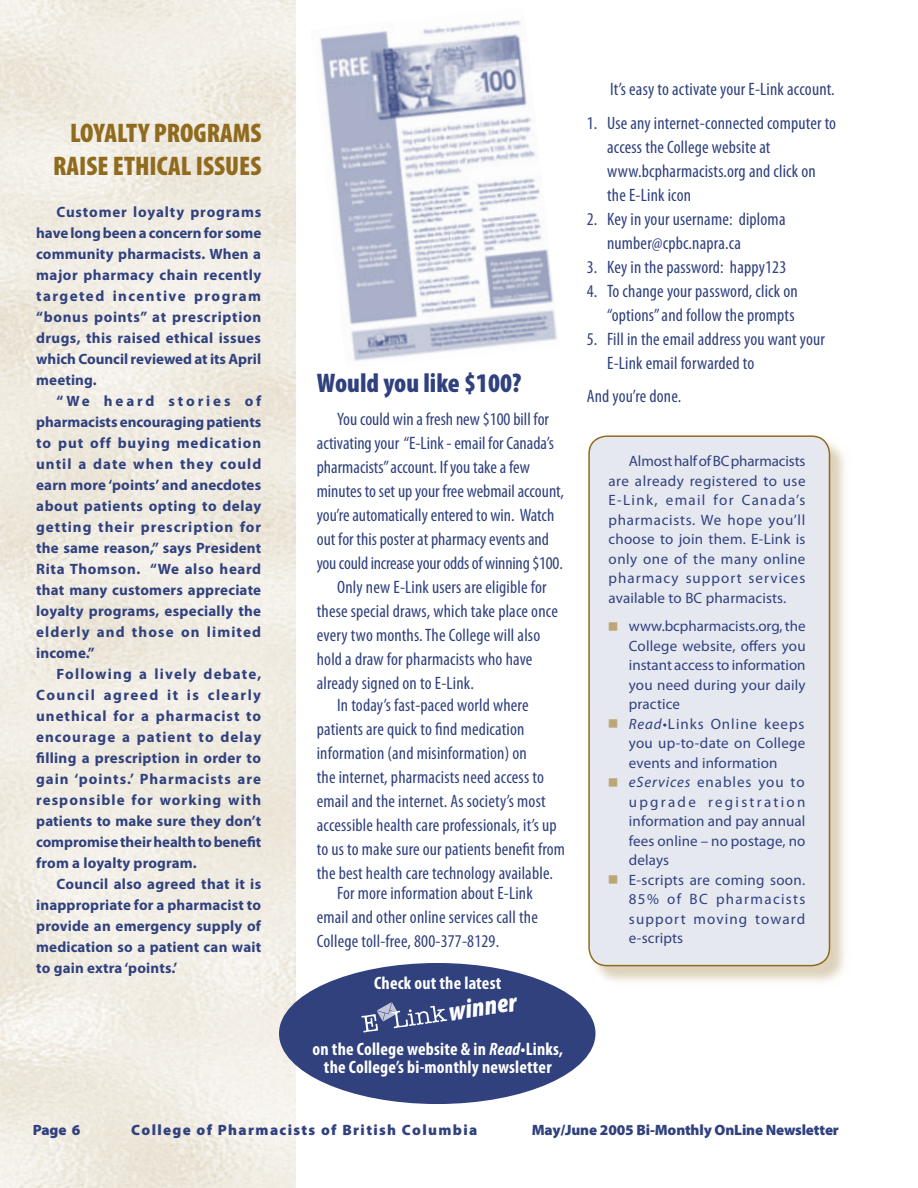
<style>
.page{position:relative;width:918px;height:1188px;background:#fff}
.page>*{position:absolute;margin:0;border:0;box-sizing:border-box;transform-origin:0 0}
.t1{font:900 condensed 27px/33px "Myriad Pro";color:#906b1e;text-align:right}
.t2{font:900 condensed 27px "Myriad Pro";color:#30417e}
.t3{font:italic 900 condensed 27px "Myriad Pro";color:#fff}
.t4{font:condensed 18px/24px "Myriad Pro";letter-spacing:.01em;color:#30417e}
.t5{font:700 condensed 18px/18px "Myriad Pro";letter-spacing:.01em;color:#fff;text-align:center}
.t6{font:condensed 18px "Myriad Pro";letter-spacing:-.01em;color:#30417e}
.t7{font:700 15px/21px "Myriad Pro";letter-spacing:.01em;color:#30417e;text-align:justify}
.t8{font:15px/19.5px "Myriad Pro";letter-spacing:.01em;color:#30417e;text-align:justify}
.t9{font:900 15px "Myriad Pro";letter-spacing:-.005em;color:#30417e}
.t10{font:900 15px "Myriad Pro";letter-spacing:.09em;color:#30417e}
.s1{font-style:italic}
</style>
<div class="page">
<img style="left:596px;top:443px;width:249px;height:539px">
<div style="left:588px;top:435px;width:242px;height:531px;background:#e6e8f0"></div>
<img style="left:0;top:0;width:296px;height:1188px">
<img style="left:319px;top:20px;width:238px;height:341px">
<div style="left:279px;top:963px;width:317px;height:141px;background:#30417e;border-radius:50%"></div>
<svg style="left:361px;top:1002px;width:87px;height:31px"></svg>
<svg style="left:609px;top:622px;width:8px;height:8px"></svg>
<svg style="left:609px;top:719px;width:8px;height:9px"></svg>
<svg style="left:609px;top:778px;width:8px;height:8px"></svg>
<svg style="left:609px;top:875px;width:8px;height:9px"></svg>
<h1 class="t1" style="left:53px;top:117px;width:210px">LOYALTY PROGRAMS<br>RAISE ETHICAL ISSUES</h1>
<p class="t7" style="left:36px;top:201px;width:227px;text-indent:20px">Customer loyalty programs have long been a concern for some community pharmacists. When a major pharmacy chain recently targeted incentive program “bonus points” at prescription drugs, this raised ethical issues which Council reviewed at its April meeting.</p>
<p class="t7" style="left:36px;top:390px;width:227px;text-indent:20px">“We heard stories of pharmacists encouraging patients to put off buying medication until a date when they could earn more ‘points’ and anecdotes about patients opting to delay getting their prescription for the same reason,” says President Rita Thomson. “We also heard that many customers appreciate loyalty programs, especially the elderly and those on limited income.”</p>
<p class="t7" style="left:36px;top:663px;width:227px;text-indent:20px">Following a lively debate, Council agreed it is clearly unethical for a pharmacist to encourage a patient to delay filling a prescription in order to gain ‘points.’ Pharmacists are responsible for working with patients to make sure they don’t compromise their health to benefit from a loyalty program.</p>
<p class="t7" style="left:36px;top:873px;width:227px;text-indent:20px">Council also agreed that it is inappropriate for a pharmacist to provide an emergency supply of medication so a patient can wait to gain extra ‘points.’</p>
<h1 class="t2" style="left:317px;top:368px;width:206px">Would you like $100?</h1>
<p class="t4" style="left:337px;top:408px;width:213px">You could win a fresh new $100 bill for</p>
<p class="t4" style="left:317px;top:432px;width:239px">activating your “E-Link - email for Canada’s</p>
<p class="t4" style="left:317px;top:456px;width:215px">pharmacists” account. If you take a few</p>
<p class="t4" style="left:317px;top:480px;width:249px">minutes to set up your free webmail account,</p>
<p class="t4" style="left:317px;top:504px;width:239px">you’re automatically entered to win. Watch</p>
<p class="t4" style="left:317px;top:528px;width:234px">out for this poster at pharmacy events and</p>
<p class="t6" style="left:317px;top:553px;width:248px">you could increase your odds of winning $100.</p>
<p class="t4" style="left:337px;top:576px;width:211px">Only new E-Link users are eligible for</p>
<p class="t4" style="left:317px;top:600px;width:243px">these special draws, which take place once</p>
<p class="t4" style="left:317px;top:624px;width:225px">every two months. The College will also</p>
<p class="t4" style="left:317px;top:648px;width:217px">hold a draw for pharmacists who have</p>
<p class="t4" style="left:317px;top:672px;width:159px">already signed on to E-Link.</p>
<p class="t4" style="left:317px;top:693px;width:250px;text-indent:20px">In today’s fast-paced world where patients are quick to find medication information (and misinformation) on<br>the internet, pharmacists need access to email and the internet. As society’s most accessible health care professionals, it’s up to us to make sure our patients benefit from the best health care technology available.</p>
<p class="t4" style="left:317px;top:882px;width:223px;text-indent:20px">For more information about E-Link email and other online services call the<br>College toll-free, 800-377-8129.</p>
<p class="t5" style="left:374px;top:974px;width:129px">Check out the latest</p>
<h1 class="t3" style="left:446px;top:998px;width:70px;rotate:-9deg">winner</h1>
<p class="t5" style="left:313px;top:1040px;width:252px">on the College website &amp; in <span class="s1">Read</span>•Links, the College’s bi-monthly newsletter</p>
<p class="t4" style="left:610px;top:77px;width:226px">It’s easy to activate your E-Link account.</p>
<p class="t4" style="left:607px;top:111px;width:231px;text-indent:-20px">1. Use any internet-connected computer to access the College website at www.bcpharmacists.org and click on the E-Link icon</p>
<p class="t4" style="left:607px;top:207px;width:180px;text-indent:-20px">2. Key in your username: diploma number@cpbc.napra.ca</p>
<p class="t4" style="left:587px;top:255px;width:201px">3. Key in the password: happy123</p>
<p class="t4" style="left:587px;top:279px;width:212px;text-align:right">4. To change your password, click on “options” and follow the prompts</p>
<p class="t4" style="left:607px;top:327px;width:219px;text-indent:-20px">5. Fill in the email address you want your<br>E-Link email forwarded to</p>
<p class="t4" style="left:587px;top:384px;width:96px">And you’re done.</p>
<p class="t8" style="left:609px;top:452px;width:199px;text-indent:20px">Almost half of BC pharmacists are already registered to use E-Link, email for Canada’s pharmacists. We hope you’ll choose to join them. E-Link is only one of the many online pharmacy support services available to BC pharmacists.</p>
<p class="t8" style="left:629px;top:617px;width:178px;text-align:left">www.bcpharmacists.org, the<br>College website, offers you instant access to information you need during your daily practice<br><span class="s1">Read</span>•Links Online keeps you up-to-date on College events and information <span class="s1">eServices</span> enables you to upgrade registration information and pay annual fees online – no postage, no delays<br>E-scripts are coming soon.<br>85% of BC pharmacists support moving toward e-scripts</p>
<p class="t9" style="left:33px;top:1121px;width:49px">Page 6</p>
<p class="t10" style="left:131px;top:1121px;width:348px">College of Pharmacists of British Columbia</p>
<p class="t9" style="left:532px;top:1121px;width:309px">May/June 2005 Bi-Monthly OnLine Newsletter</p>
</div>
